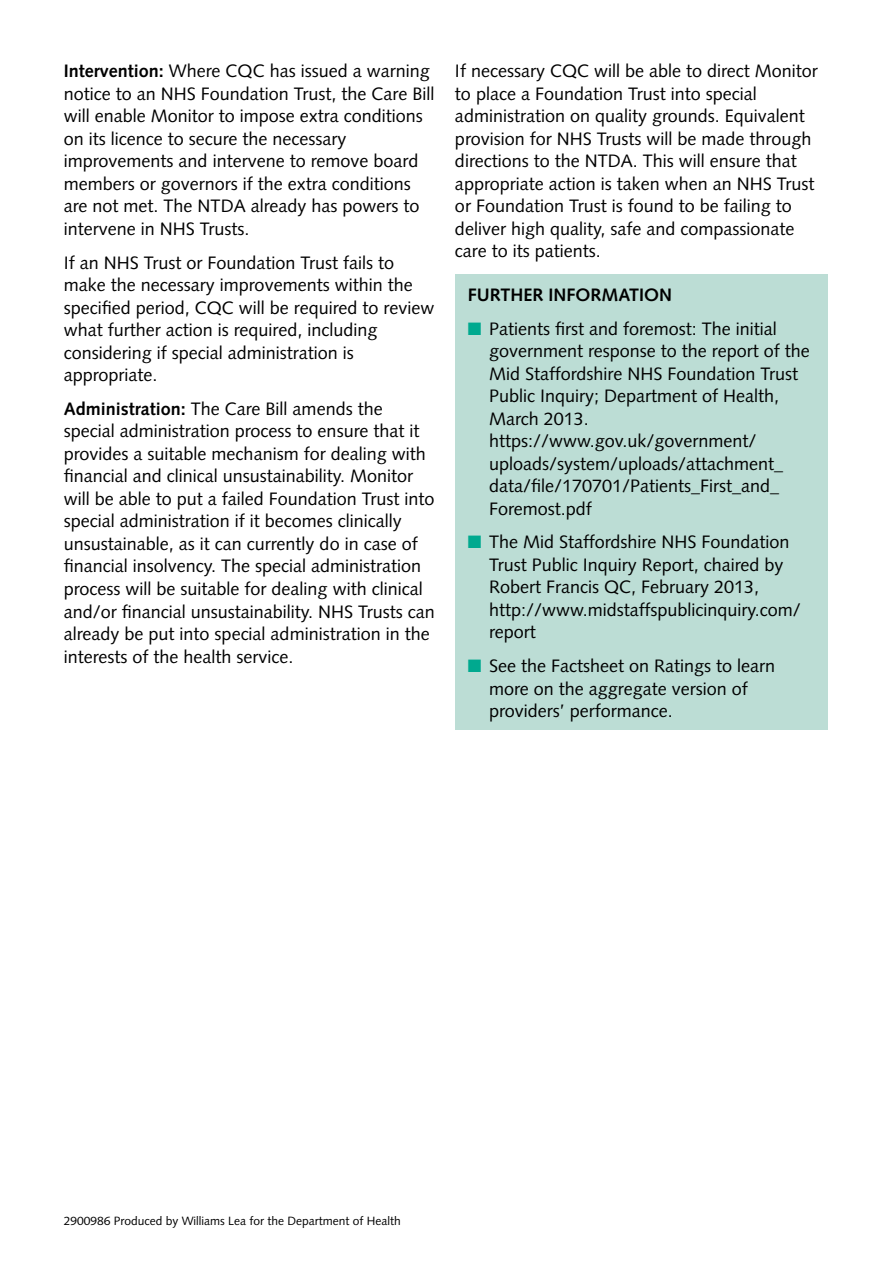
<style>
.page{position:relative;width:893px;height:1263px;background:#fff}
.page>*{position:absolute;margin:0;border:0;box-sizing:border-box;transform-origin:0 0}
._00_-_All_text{font:18px/22.5px "Syntax";color:#000}
.t1{font:700 18px "Syntax";color:#000}
._23_-_Imprint{font:12px "Syntax";color:#000}
.s1{font-weight:700}
.s2{color:#00a98f}
</style>
<div class="page">
<div style="left:455px;top:274px;width:373px;height:456px;background:#bcddd5"></div>
<p class="_00_-_All_text" style="left:64px;top:60px;width:372px"><span class="s1">Intervention:</span> Where CQC has issued a warning notice to an NHS Foundation Trust, the Care Bill will enable Monitor to impose extra conditions on its licence to secure the necessary improvements and intervene to remove board members or governors if the extra conditions are not met. The NTDA already has powers to intervene in NHS Trusts.</p>
<p class="_00_-_All_text" style="left:64px;top:251px;width:372px">If an NHS Trust or Foundation Trust fails to make the necessary improvements within the specified period, CQC will be required to review what further action is required, including considering if special administration is appropriate.</p>
<p class="_00_-_All_text" style="left:64px;top:398px;width:373px"><span class="s1">Administration:</span> The Care Bill amends the special administration process to ensure that it provides a suitable mechanism for dealing with financial and clinical unsustainability. Monitor will be able to put a failed Foundation Trust into special administration if it becomes clinically unsustainable, as it can currently do in case of financial insolvency. The special administration process will be suitable for dealing with clinical and/or financial unsustainability. NHS Trusts can already be put into special administration in the interests of the health service.</p>
<p class="_00_-_All_text" style="left:455px;top:60px;width:364px">If necessary CQC will be able to direct Monitor to place a Foundation Trust into special administration on quality grounds. Equivalent provision for NHS Trusts will be made through directions to the NTDA. This will ensure that appropriate action is taken when an NHS Trust or Foundation Trust is found to be failing to deliver high quality, safe and compassionate care to its patients.</p>
<h2 class="t1" style="left:468px;top:284px;width:206px">FURTHER INFORMATION</h2>
<p class="_00_-_All_text" style="left:489px;top:317px;width:322px;text-indent:-21px"><span class="s2">■■</span> Patients first and foremost: The initial government response to the report of the Mid Staffordshire NHS Foundation Trust Public Inquiry; Department of Health, March 2013. https://www.gov.uk/government/ uploads/system/uploads/attachment_ data/file/170701/Patients_First_and_ Foremost.pdf</p>
<p class="_00_-_All_text" style="left:489px;top:531px;width:313px;text-indent:-21px"><span class="s2">■■</span> The Mid Staffordshire NHS Foundation Trust Public Inquiry Report, chaired by Robert Francis QC, February 2013, http://www.midstaffspublicinquiry.com/ report</p>
<p class="_00_-_All_text" style="left:489px;top:655px;width:288px;text-indent:-21px"><span class="s2">■■</span> See the Factsheet on Ratings to learn more on the aggregate version of providers’ performance.</p>
<p class="_23_-_Imprint" style="left:64px;top:1213px;width:339px">2900986 Produced by Williams Lea for the Department of Health</p>
</div>
